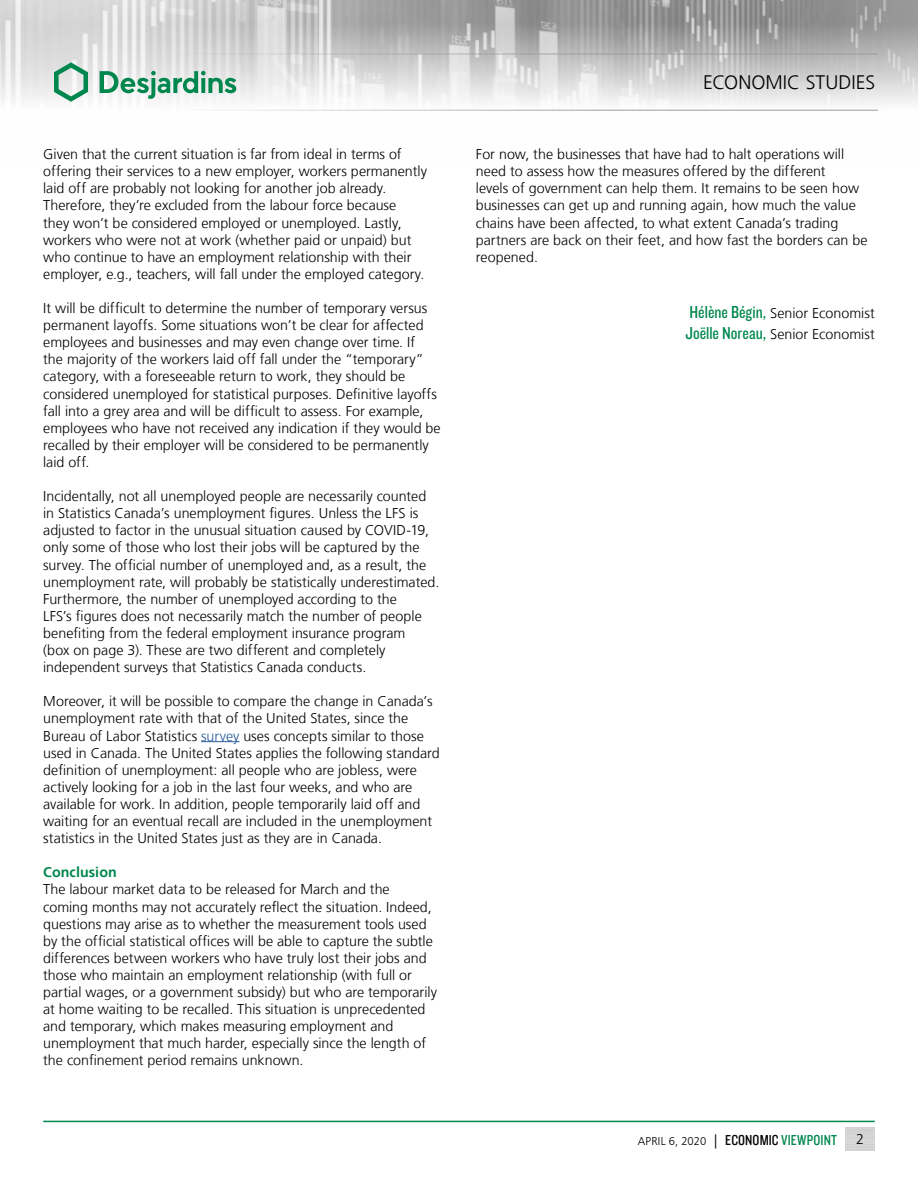
<style>
.page{position:relative;width:918px;height:1188px;background:#fff}
.page>*{position:absolute;margin:0;border:0;box-sizing:border-box;transform-origin:0 0}
.t1{font:300 19.5px "Frutiger LT";letter-spacing:.005em;color:#000}
.t2{font:300 14.25px/17.1px "Frutiger LT";color:#000}
.t3{font:700 14.25px "Frutiger LT";letter-spacing:.005em;color:#00874e}
.t4{font:300 11.25px "Frutiger LT";letter-spacing:.015em;color:#000}
.s1{color:#275b9b}
.s2{font-family:"Knockout 29 Junior Ltweight";font-weight:400;font-size:18px;color:#00874e}
.s3{font-size:14.25px}
.s4{font-family:"Knockout 29 Junior Ltweight";font-weight:400;font-size:15px}
.s5{font-family:"Knockout 29 Junior Ltweight";font-weight:400;font-size:15px;color:#00874e}
</style>
<div class="page">
<img style="left:0;top:0;width:918px;height:110px">
<hr style="left:0;top:54px;width:878px;height:1px;background:#9d9d9c">
<hr style="left:0;top:110px;width:878px;height:1px;background:#9d9d9c">
<svg style="left:54px;top:62px;width:34px;height:40px"></svg>
<svg style="left:100px;top:71px;width:136px;height:28px"></svg>
<hr style="left:43px;top:1121px;width:832px;height:1px;background:#00874e">
<hr style="left:201px;top:741px;width:38px;height:1px;background:#275b9b">
<p class="t2" style="left:43px;top:146px;width:385px">Given that the current situation is far from ideal in terms of offering their services to a new employer, workers permanently laid off are probably not looking for another job already.<br>Therefore, they’re excluded from the labour force because<br>they won’t be considered employed or unemployed. Lastly, workers who were not at work (whether paid or unpaid) but who continue to have an employment relationship with their employer, e.g., teachers, will fall under the employed category.</p>
<p class="t2" style="left:43px;top:300px;width:386px">It will be difficult to determine the number of temporary versus</p>
<p class="t2" style="left:43px;top:317px;width:382px">permanent layoffs. Some situations won’t be clear for affected employees and businesses and may even change over time. If the majority of the workers laid off fall under the “temporary” category, with a foreseeable return to work, they should be</p>
<p class="t2" style="left:43px;top:385px;width:395px">considered unemployed for statistical purposes. Definitive layoffs fall into a grey area and will be difficult to assess. For example,</p>
<p class="t2" style="left:43px;top:420px;width:399px">employees who have not received any indication if they would be recalled by their employer will be considered to be permanently laid off.</p>
<p class="t2" style="left:43px;top:488px;width:385px">Incidentally, not all unemployed people are necessarily counted</p>
<p class="t2" style="left:43px;top:505px;width:377px">in Statistics Canada’s unemployment figures. Unless the LFS is</p>
<p class="t2" style="left:43px;top:522px;width:387px">adjusted to factor in the unusual situation caused by COVID-19, only some of those who lost their jobs will be captured by the</p>
<p class="t2" style="left:43px;top:556px;width:385px">survey. The official number of unemployed and, as a result, the</p>
<p class="t2" style="left:43px;top:573px;width:398px">unemployment rate, will probably be statistically underestimated.<br>Furthermore, the number of unemployed according to the</p>
<p class="t2" style="left:43px;top:608px;width:380px">LFS’s figures does not necessarily match the number of people benefiting from the federal employment insurance program</p>
<p class="t2" style="left:43px;top:642px;width:344px">(box on page 3). These are two different and completely independent surveys that Statistics Canada conducts.</p>
<p class="t2" style="left:43px;top:693px;width:398px">Moreover, it will be possible to compare the change in Canada’s unemployment rate with that of the United States, since the Bureau of Labor Statistics <span class="s1">survey</span> uses concepts similar to those used in Canada. The United States applies the following standard</p>
<p class="t2" style="left:43px;top:762px;width:375px">definition of unemployment: all people who are jobless, were</p>
<p class="t2" style="left:43px;top:779px;width:390px">actively looking for a job in the last four weeks, and who are available for work. In addition, people temporarily laid off and waiting for an eventual recall are included in the unemployment statistics in the United States just as they are in Canada.</p>
<p class="t3" style="left:43px;top:864px;width:75px">Conclusion</p>
<p class="t2" style="left:43px;top:881px;width:348px">The labour market data to be released for March and the</p>
<p class="t2" style="left:43px;top:898px;width:390px">coming months may not accurately reflect the situation. Indeed,</p>
<p class="t2" style="left:43px;top:915px;width:385px">questions may arise as to whether the measurement tools used</p>
<p class="t2" style="left:43px;top:933px;width:391px">by the official statistical offices will be able to capture the subtle</p>
<p class="t2" style="left:43px;top:950px;width:395px">differences between workers who have truly lost their jobs and those who maintain an employment relationship (with full or partial wages, or a government subsidy) but who are temporarily at home waiting to be recalled. This situation is unprecedented and temporary, which makes measuring employment and unemployment that much harder, especially since the length of</p>
<p class="t2" style="left:43px;top:1052px;width:262px">the confinement period remains unknown.</p>
<h1 class="t1" style="left:703px;top:72px;width:174px">ECONOMIC STUDIES</h1>
<p class="t2" style="left:476px;top:146px;width:393px">For now, the businesses that have had to halt operations will need to assess how the measures offered by the different<br>levels of government can help them. It remains to be seen how businesses can get up and running again, how much the value chains have been affected, to what extent Canada’s trading partners are back on their feet, and how fast the borders can be reopened.</p>
<p class="t2" style="left:685px;top:302px;width:191px;line-height:21.6px"><span class="s2">Hélène Bégin,</span> Senior Economist<br><span class="s2">Joëlle Noreau,</span> Senior Economist</p>
<p class="t4" style="left:638px;top:1135px;width:201px">APRIL 6, 2020 <span class="s3">|</span> <span class="s4">ECONOMIC</span> <span class="s5">VIEWPOINT</span></p>
<p class="t2" style="left:856px;top:1131px;width:9px">2</p>
</div>
